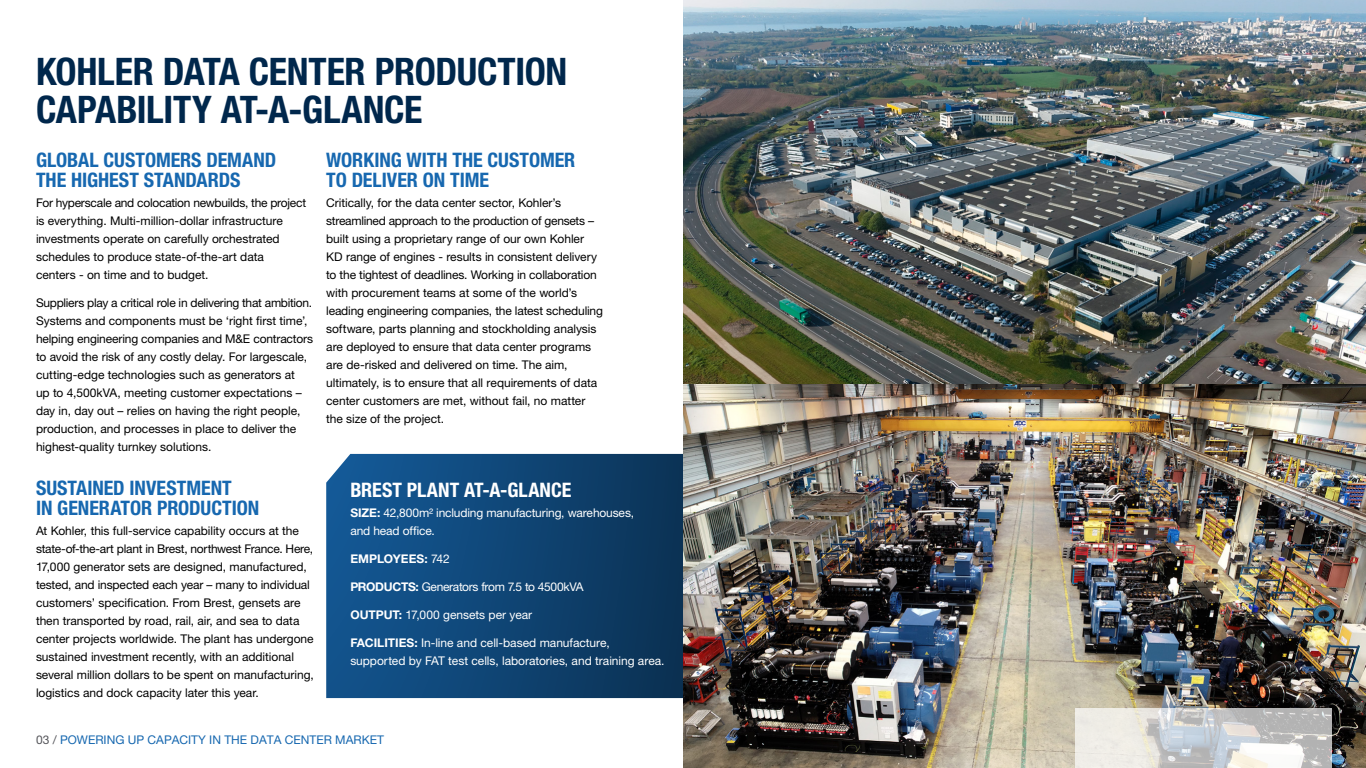
<style>
.page{position:relative;width:1366px;height:768px;background:#fff}
.page>*{position:absolute;margin:0;border:0;box-sizing:border-box;transform-origin:0 0}
.t1{font:700 condensed 38px/38px "Helvetica Neue LT Pro";letter-spacing:-.01em;color:#00274c}
.t2{font:700 condensed 20px/20px "Helvetica Neue LT Pro";letter-spacing:-.005em;color:#1768b0}
.t3{font:700 condensed 20px "Helvetica Neue LT Pro";color:#fff}
.t4{font:12px/18px "Helvetica Neue LT Pro";letter-spacing:-.005em;color:#000}
.t5{font:12px/18px "Helvetica Neue LT Pro";letter-spacing:-.01em;color:#fff}
.t6{font:12px "Helvetica Neue LT Pro";color:#1768b0}
.t7{font:700 12px "Helvetica Neue LT Pro";letter-spacing:.005em;color:#fff}
.s1{font-weight:700}
.s2{font-weight:400}
.s3{color:#55565b}
</style>
<div class="page">
<img style="left:683px;top:0;width:683px;height:768px">
<svg style="left:326px;top:454px;width:357px;height:244px;background:#134978"></svg>
<svg style="left:1075px;top:708px;width:257px;height:60px;background:#d5d6d4"></svg>
<h1 class="t1" style="left:36px;top:52px;width:533px">KOHLER DATA CENTER PRODUCTION<br>CAPABILITY AT-A-GLANCE</h1>
<h2 class="t2" style="left:36px;top:150px;width:242px">GLOBAL CUSTOMERS DEMAND<br>THE HIGHEST STANDARDS</h2>
<p class="t4" style="left:36px;top:194px;width:272px">For hyperscale and colocation newbuilds, the project is everything. Multi-million-dollar infrastructure investments operate on carefully orchestrated schedules to produce state-of-the-art data centers - on time and to budget.</p>
<p class="t4" style="left:36px;top:294px;width:279px">Suppliers play a critical role in delivering that ambition.<br>Systems and components must be ‘right first time’, helping engineering companies and M&amp;E contractors to avoid the risk of any costly delay. For largescale, cutting-edge technologies such as generators at<br>up to 4,500kVA, meeting customer expectations – day in, day out – relies on having the right people, production, and processes in place to deliver the highest-quality turnkey solutions.</p>
<h2 class="t2" style="left:36px;top:478px;width:225px">SUSTAINED INVESTMENT<br>IN GENERATOR PRODUCTION</h2>
<p class="t4" style="left:36px;top:522px;width:279px">At Kohler, this full-service capability occurs at the state-of-the-art plant in Brest, northwest France. Here, 17,000 generator sets are designed, manufactured, tested, and inspected each year – many to individual customers’ specification. From Brest, gensets are then transported by road, rail, air, and sea to data center projects worldwide. The plant has undergone sustained investment recently, with an additional several million dollars to be spent on manufacturing, logistics and dock capacity later this year.</p>
<h2 class="t2" style="left:326px;top:150px;width:251px">WORKING WITH THE CUSTOMER<br>TO DELIVER ON TIME</h2>
<p class="t4" style="left:326px;top:194px;width:278px">Critically, for the data center sector, Kohler’s streamlined approach to the production of gensets – built using a proprietary range of our own Kohler KD range of engines - results in consistent delivery to the tightest of deadlines. Working in collaboration with procurement teams at some of the world’s leading engineering companies, the latest scheduling software, parts planning and stockholding analysis are deployed to ensure that data center programs are de-risked and delivered on time. The aim, ultimately, is to ensure that all requirements of data center customers are met, without fail, no matter the size of the project.</p>
<h2 class="t3" style="left:350px;top:478px;width:222px">BREST PLANT AT-A-GLANCE</h2>
<p class="t5" style="left:350px;top:504px;width:285px"><span class="s1">SIZE:</span> 42,800m² including manufacturing, warehouses, and head office.</p>
<p class="t7" style="left:350px;top:551px;width:101px">EMPLOYEES: <span class="s2">742</span></p>
<p class="t5" style="left:350px;top:578px;width:235px"><span class="s1">PRODUCTS:</span> Generators from 7.5 to 4500kVA</p>
<p class="t5" style="left:350px;top:606px;width:183px"><span class="s1">OUTPUT:</span> 17,000 gensets per year</p>
<p class="t5" style="left:350px;top:634px;width:316px"><span class="s1">FACILITIES:</span> In-line and cell-based manufacture, supported by FAT test cells, laboratories, and training area.</p>
<p class="t6" style="left:36px;top:732px;width:349px"><span class="s3">03 /</span> POWERING UP CAPACITY IN THE DATA CENTER MARKET</p>
</div>
